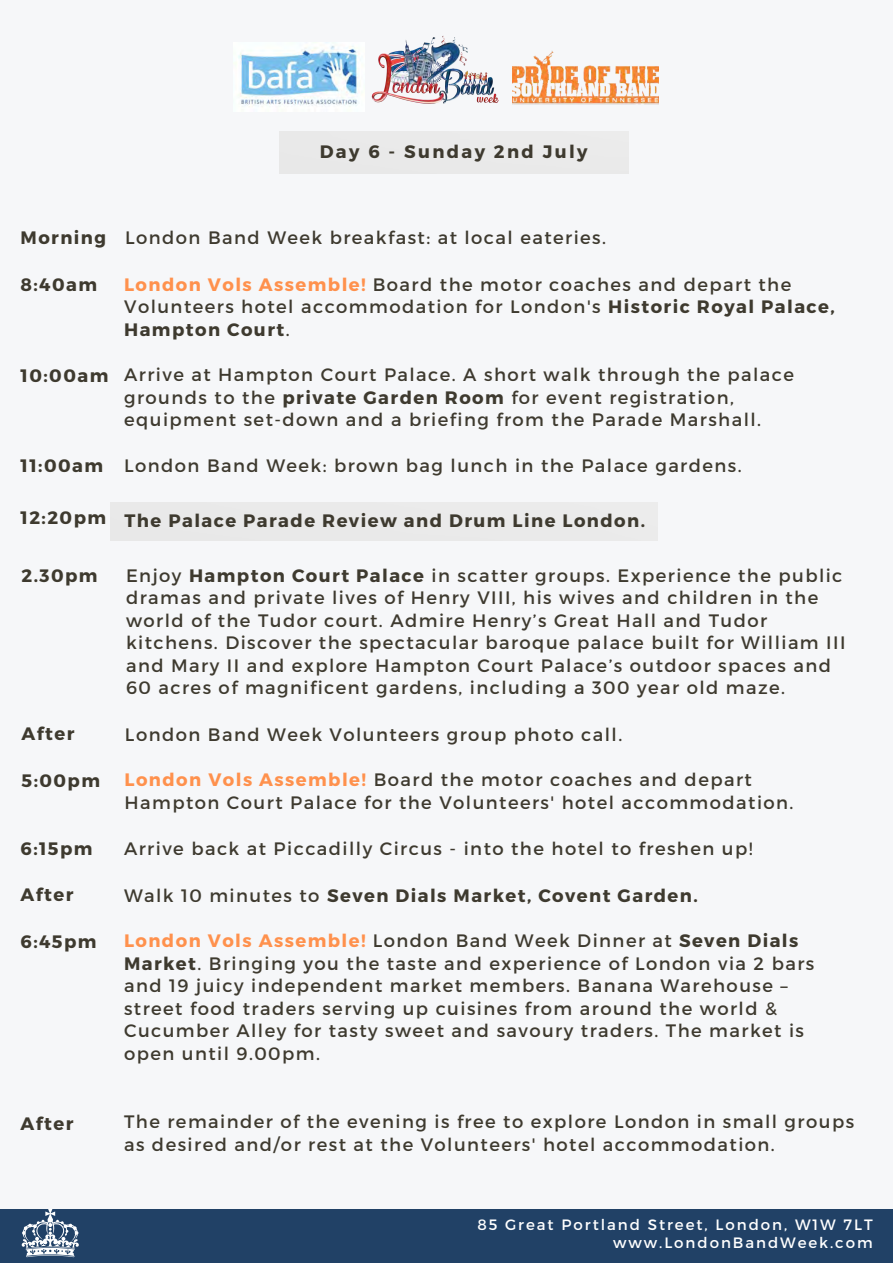
<style>
.page{position:relative;width:893px;height:1264px;background:#fff}
.page>*{position:absolute;margin:0;border:0;box-sizing:border-box;transform-origin:0 0}
.t1{font:18px/22.5px "Montserrat";letter-spacing:.08em;color:#3e3a2f}
.t2{font:700 18px "Montserrat";letter-spacing:.08em;color:#3e3a2f}
.t3{font:700 18px "Montserrat";letter-spacing:.13em;color:#3e3a2f}
.t4{font:15px "Montserrat";letter-spacing:.13em;color:#fff}
.s1{font-weight:700;color:#ff914d}
.s2{font-weight:700}
.s3{font-weight:400}
</style>
<div class="page">
<div style="left:0;top:0;width:892px;height:1262px;background:#f6f7f9"></div>
<div style="left:0;top:1208px;width:892px;height:54px;background:#214166"></div>
<svg style="left:21px;top:1208px;width:58px;height:49px"></svg>
<img style="left:239px;top:46px;width:101px;height:59px">
<img style="left:340px;top:36px;width:190px;height:112px">
<img style="left:512px;top:49px;width:147px;height:55px">
<p class="t3" style="left:320px;top:140px;width:269px">Day 6 - Sunday 2nd July</p>
<p class="t2" style="left:21px;top:226px;width:87px">Morning</p>
<p class="t1" style="left:125px;top:225px;width:482px">London Band Week breakfast: at local eateries.</p>
<p class="t2" style="left:21px;top:273px;width:78px">8:40am</p>
<p class="t1" style="left:124px;top:272px;width:712px"><span class="s1">London Vols Assemble!</span> Board the motor coaches and depart the<br>Volunteers hotel accommodation for London's <span class="s2">Historic Royal Palace,<br>Hampton Court</span>.</p>
<p class="t2" style="left:21px;top:363px;width:89px">10:00am</p>
<p class="t1" style="left:124px;top:363px;width:671px">Arrive at Hampton Court Palace. A short walk through the palace grounds to the <span class="s2">private Garden Room</span> for event registration, equipment set-down and a briefing from the Parade Marshall.</p>
<p class="t2" style="left:21px;top:454px;width:84px">11:00am</p>
<p class="t1" style="left:124px;top:453px;width:619px">London Band Week: brown bag lunch in the Palace gardens.</p>
<p class="t2" style="left:21px;top:506px;width:87px">12:20pm</p>
<p class="t2" style="left:124px;top:509px;width:522px">The Palace Parade Review and Drum Line London.</p>
<p class="t2" style="left:22px;top:564px;width:78px">2.30pm</p>
<p class="t1" style="left:126px;top:563px;width:720px">Enjoy <span class="s2">Hampton Court Palace</span> in scatter groups. Experience the public dramas and private lives of Henry VIII, his wives and children in the world of the Tudor court. Admire Henry’s Great Hall and Tudor kitchens. Discover the spectacular baroque palace built for William III and Mary II and explore Hampton Court Palace’s outdoor spaces and 60 acres of magnificent gardens, including a 300 year old maze.</p>
<p class="t2" style="left:22px;top:722px;width:54px">After</p>
<p class="t1" style="left:125px;top:722px;width:498px">London Band Week Volunteers group photo call.</p>
<p class="t2" style="left:22px;top:768px;width:80px">5:00pm</p>
<p class="t1" style="left:124px;top:767px;width:670px"><span class="s1">London Vols Assemble!</span> Board the motor coaches and depart<br>Hampton Court Palace for the Volunteers' hotel accommodation.</p>
<p class="t2" style="left:21px;top:836px;width:73px">6:15pm</p>
<p class="t1" style="left:124px;top:836px;width:630px">Arrive back at Piccadilly Circus - into the hotel to freshen up!</p>
<p class="t2" style="left:21px;top:883px;width:54px">After</p>
<p class="t2" style="left:124px;top:883px;width:575px"><span class="s3">Walk 10 minutes to</span> Seven Dials Market, Covent Garden.</p>
<p class="t2" style="left:21px;top:929px;width:77px">6:45pm</p>
<p class="t1" style="left:124px;top:928px;width:691px"><span class="s1">London Vols Assemble!</span> London Band Week Dinner at <span class="s2">Seven Dials Market</span>. Bringing you the taste and experience of London via 2 bars and 19 juicy independent market members. Banana Warehouse – street food traders serving up cuisines from around the world &amp; Cucumber Alley for tasty sweet and savoury traders. The market is open until 9.00pm.</p>
<p class="t2" style="left:21px;top:1111px;width:54px">After</p>
<p class="t1" style="left:124px;top:1109px;width:731px">The remainder of the evening is free to explore London in small groups as desired and/or rest at the Volunteers' hotel accommodation.</p>
<p class="t4" style="left:477px;top:1214px;width:397px">85 Great Portland Street, London, W1W 7LT</p>
<p class="t4" style="left:613px;top:1232px;width:261px">www.LondonBandWeek.com</p>
</div>
